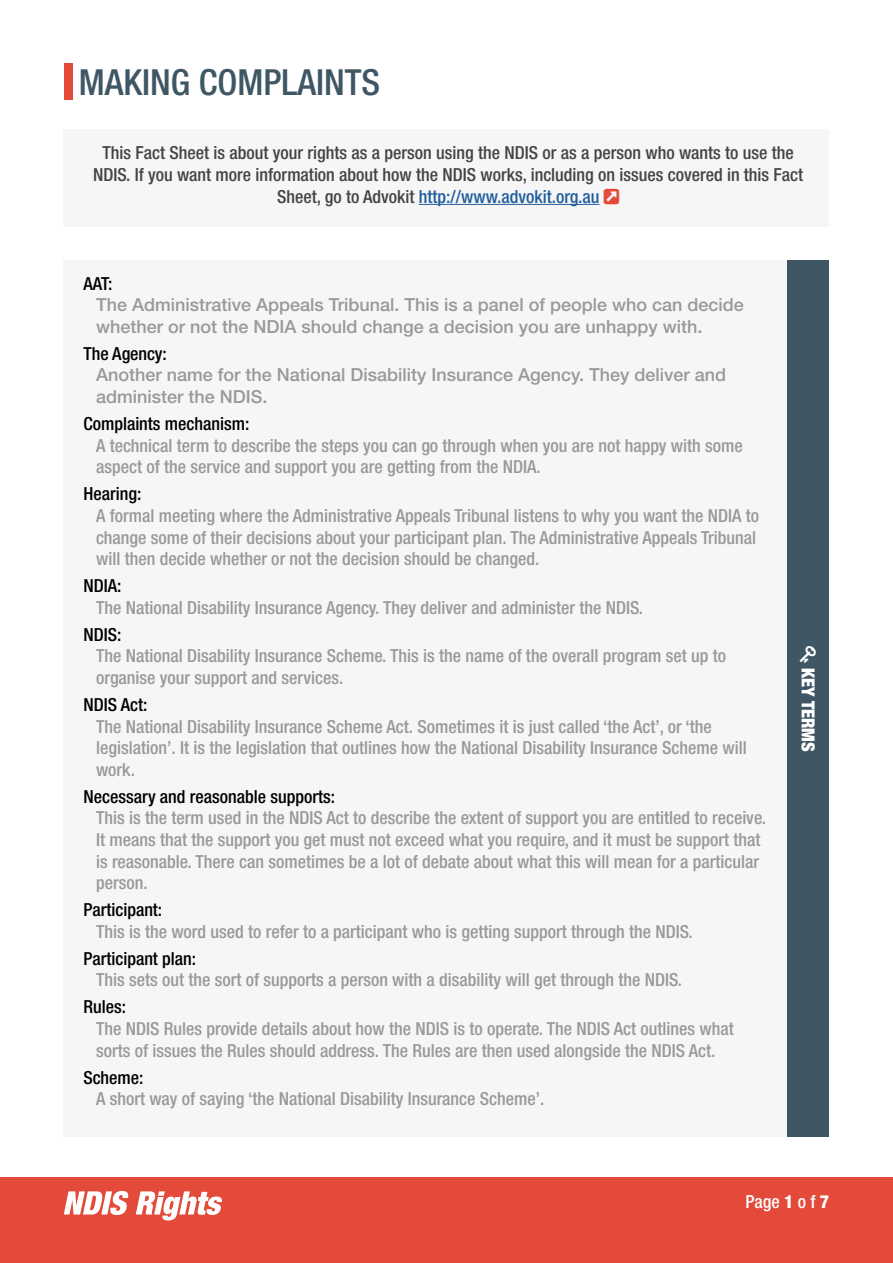
<style>
.page{position:relative;width:893px;height:1263px;background:#fff}
.page>*{position:absolute;margin:0;border:0;box-sizing:border-box;transform-origin:0 0}
.t1{font:500 condensed 36px "Helvetica Neue LT Pro";color:#3f5765}
.t2{font:500 condensed 18px/21.6px "Helvetica Neue LT Pro";color:#999}
.t3{font:500 18px/21.6px "Helvetica Neue LT Pro";color:#999}
.t4{font:500 condensed 18px "Helvetica Neue LT Pro";color:#444}
.t5{font:500 condensed 18px "Helvetica Neue LT Pro";color:#000}
.t6{font:500 condensed 18px "Helvetica Neue LT Pro";color:#215e9e}
.t7{font:500 condensed 18px "Helvetica Neue LT Pro";color:#fff}
.t8{font:900 condensed 18px "Helvetica Neue LT Pro";color:#fff}
.s1{color:#444}
.s2{font-weight:800}
</style>
<div class="page">
<div style="left:0;top:1177px;width:893px;height:86px;background:#e34a3a"></div>
<svg style="left:64px;top:1191px;width:65px;height:24px"></svg>
<svg style="left:136px;top:1191px;width:86px;height:29px"></svg>
<div style="left:64px;top:260px;width:765px;height:877px;background:#f6f6f6"></div>
<div style="left:64px;top:129px;width:765px;height:97px;background:#f6f6f6"></div>
<div style="left:64px;top:64px;width:8px;height:36px;background:#e34a3a"></div>
<hr style="left:419px;top:204px;width:180px;height:1px;background:#215e9e">
<div style="left:788px;top:260px;width:41px;height:877px;background:#3f5765"></div>
<p class="t1" style="left:79px;top:61px;width:303px">MAKING COMPLAINTS</p>
<p class="t4" style="left:103px;top:142px;width:693px">This Fact Sheet is about your rights as a person using the NDIS or as a person who wants to use the</p>
<p class="t4" style="left:93px;top:164px;width:712px">NDIS. If you want more information about how the NDIS works, including on issues covered in this Fact</p>
<p class="t6" style="left:277px;top:185px;width:324px"><span class="s1">Sheet, go to Advokit</span> http://www.advokit.org.au</p>
<p class="t5" style="left:83px;top:273px;width:31px">AAT:</p>
<p class="t3" style="left:96px;top:294px;width:649px">The Administrative Appeals Tribunal. This is a panel of people who can decide whether or not the NDIA should change a decision you are unhappy with.</p>
<p class="t5" style="left:83px;top:343px;width:85px">The Agency:</p>
<p class="t3" style="left:96px;top:364px;width:631px">Another name for the National Disability Insurance Agency. They deliver and administer the NDIS.</p>
<p class="t5" style="left:83px;top:413px;width:168px">Complaints mechanism:</p>
<p class="t2" style="left:96px;top:434px;width:648px">A technical term to describe the steps you can go through when you are not happy with some aspect of the service and support you are getting from the NDIA.</p>
<p class="t5" style="left:83px;top:483px;width:59px">Hearing:</p>
<p class="t2" style="left:96px;top:504px;width:664px">A formal meeting where the Administrative Appeals Tribunal listens to why you want the NDIA to change some of their decisions about your participant plan. The Administrative Appeals Tribunal will then decide whether or not the decision should be changed.</p>
<p class="t5" style="left:83px;top:575px;width:39px">NDIA:</p>
<p class="t2" style="left:96px;top:596px;width:549px">The National Disability Insurance Agency. They deliver and administer the NDIS.</p>
<p class="t5" style="left:83px;top:624px;width:39px">NDIS:</p>
<p class="t2" style="left:96px;top:645px;width:631px">The National Disability Insurance Scheme. This is the name of the overall program set up to</p>
<p class="t2" style="left:96px;top:666px;width:249px">organise your support and services.</p>
<p class="t5" style="left:83px;top:694px;width:65px">NDIS Act:</p>
<p class="t2" style="left:96px;top:715px;width:652px">The National Disability Insurance Scheme Act. Sometimes it is just called ‘the Act’, or ‘the legislation’. It is the legislation that outlines how the National Disability Insurance Scheme will work.</p>
<p class="t5" style="left:83px;top:786px;width:253px">Necessary and reasonable supports:</p>
<p class="t2" style="left:96px;top:807px;width:671px">This is the term used in the NDIS Act to describe the extent of support you are entitled to receive.<br>It means that the support you get must not exceed what you require, and it must be support that is reasonable. There can sometimes be a lot of debate about what this will mean for a particular person.</p>
<p class="t5" style="left:83px;top:899px;width:80px">Participant:</p>
<p class="t2" style="left:96px;top:920px;width:598px">This is the word used to refer to a participant who is getting support through the NDIS.</p>
<p class="t5" style="left:83px;top:948px;width:114px">Participant plan:</p>
<p class="t2" style="left:96px;top:969px;width:588px">This sets out the sort of supports a person with a disability will get through the NDIS.</p>
<p class="t5" style="left:83px;top:996px;width:44px">Rules:</p>
<p class="t2" style="left:96px;top:1017px;width:639px">The NDIS Rules provide details about how the NDIS is to operate. The NDIS Act outlines what sorts of issues the Rules should address. The Rules are then used alongside the NDIS Act.</p>
<p class="t5" style="left:83px;top:1066px;width:62px">Scheme:</p>
<p class="t2" style="left:96px;top:1088px;width:450px">A short way of saying ‘the National Disability Insurance Scheme’.</p>
<p class="t8" style="left:819px;top:668px;width:85px;rotate:90deg">KEY TERMS</p>
<p class="t7" style="left:745px;top:1190px;width:85px">Page <span class="s2">1</span> o f <span class="s2">7</span></p>
</div>
